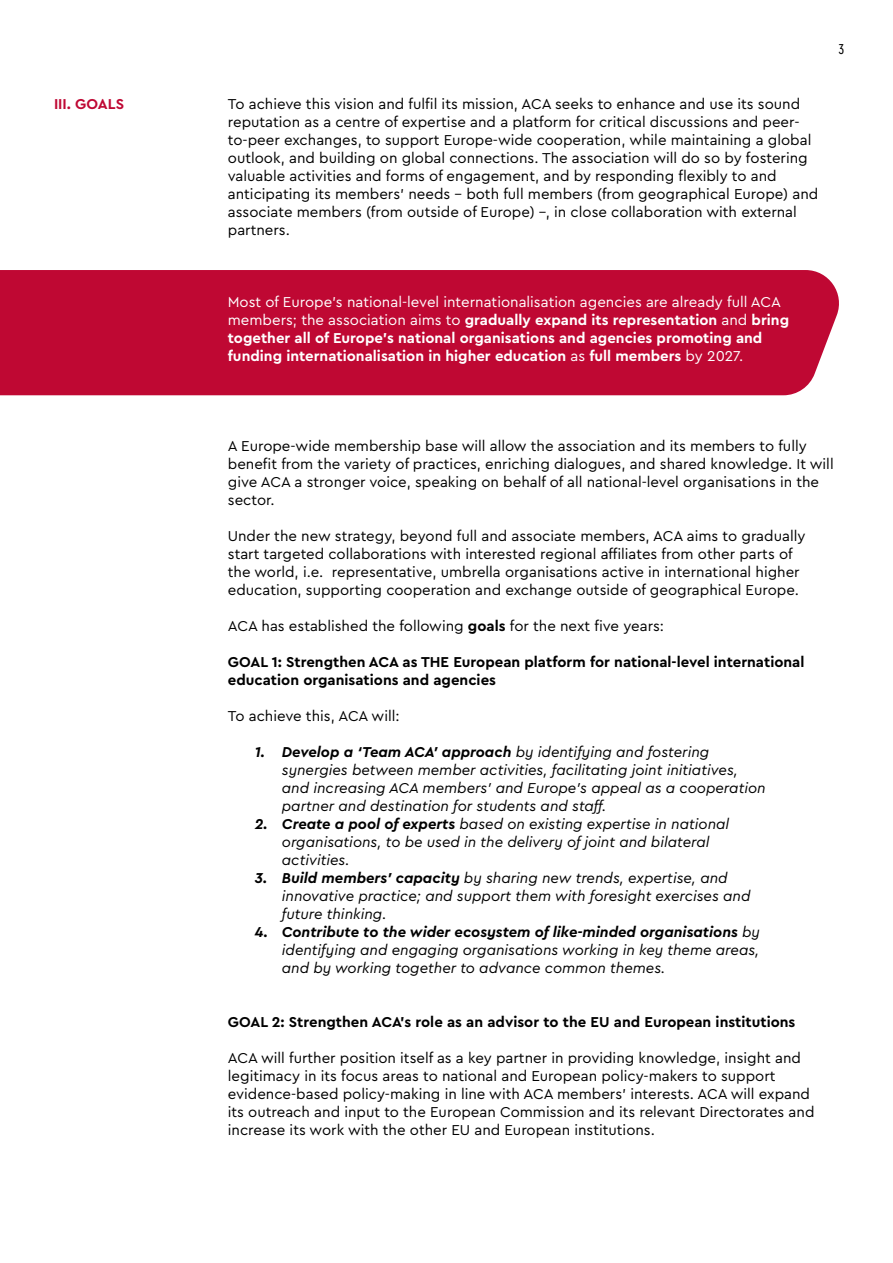
<style>
.page{position:relative;width:893px;height:1263px;background:#fff}
.page>*{position:absolute;margin:0;border:0;box-sizing:border-box;transform-origin:0 0}
.t1{font:15px/18px "Cera Pro";color:#000}
.t2{font:italic 15px/18px "Cera Pro";color:#000}
.t3{font:700 15px/18px "Cera Pro";color:#fff}
.t4{font:700 15px/18px "Cera Pro";color:#000}
.t5{font:700 15px "Cera Pro";color:#bf0834}
.t6{font:15px "Cera Condensed Pro";color:#000}
.s1{font-weight:400}
.s2{font-weight:700}
</style>
<div class="page">
<div style="left:0;top:270px;width:839px;height:125px;background:#bf0833"></div>
<p class="t5" style="left:54px;top:94px;width:72px">III. GOALS</p>
<p class="t1" style="left:228px;top:94px;width:592px">To achieve this vision and fulfil its mission, ACA seeks to enhance and use its sound reputation as a centre of expertise and a platform for critical discussions and peer&shy;to-peer exchanges, to support Europe-wide cooperation, while maintaining a global outlook, and building on global connections. The association will do so by fostering valuable activities and forms of engagement, and by responding flexibly to and anticipating its members’ needs – both full members (from geographical Europe) and associate members (from outside of Europe) –, in close collaboration with external partners.</p>
<p class="t6" style="left:839px;top:39px;width:7px">3</p>
<p class="t3" style="left:228px;top:292px;width:563px"><span class="s1">Most of Europe’s national-level internationalisation agencies are already full ACA members; the association aims to</span> gradually expand its representation <span class="s1">and</span> bring together all of Europe’s national organisations and agencies promoting and funding internationalisation in higher education <span class="s1">as</span> full members <span class="s1">by 2027.</span></p>
<p class="t1" style="left:228px;top:436px;width:607px">A Europe-wide membership base will allow the association and its members to fully benefit from the variety of practices, enriching dialogues, and shared knowledge. It will give ACA a stronger voice, speaking on behalf of all national-level organisations in the sector.</p>
<p class="t1" style="left:228px;top:526px;width:579px">Under the new strategy, beyond full and associate members, ACA aims to gradually start targeted collaborations with interested regional affiliates from other parts of the world, i.e. representative, umbrella organisations active in international higher education, supporting cooperation and exchange outside of geographical Europe.</p>
<p class="t1" style="left:228px;top:616px;width:438px">ACA has established the following <span class="s2">goals</span> for the next five years:</p>
<p class="t4" style="left:228px;top:652px;width:578px">GOAL 1: Strengthen ACA as THE European platform for national-level international education organisations and agencies</p>
<p class="t1" style="left:228px;top:706px;width:173px">To achieve this, ACA will:</p>
<p class="t2" style="left:282px;top:742px;width:485px;text-indent:-27px"><span class="s2">1. Develop a ‘Team ACA’ approach</span> by identifying and fostering synergies between member activities, facilitating joint initiatives, and increasing ACA members’ and Europe’s appeal as a cooperation partner and destination for students and staff.</p>
<p class="t2" style="left:282px;top:814px;width:449px;text-indent:-27px"><span class="s2">2. Create a pool of experts</span> based on existing expertise in national organisations, to be used in the delivery of joint and bilateral activities.</p>
<p class="t2" style="left:282px;top:868px;width:470px;text-indent:-27px"><span class="s2">3. Build members’ capacity</span> by sharing new trends, expertise, and innovative practice; and support them with foresight exercises and future thinking.</p>
<p class="t2" style="left:282px;top:922px;width:480px;text-align:justify;text-indent:-27px"><span class="s2">4. Contribute to the wider ecosystem of like-minded organisations</span> by identifying and engaging organisations working in key theme areas, and by working together to advance common themes.</p>
<p class="t4" style="left:228px;top:1012px;width:569px">GOAL 2: Strengthen ACA’s role as an advisor to the EU and European institutions</p>
<p class="t1" style="left:228px;top:1048px;width:588px">ACA will further position itself as a key partner in providing knowledge, insight and legitimacy in its focus areas to national and European policy-makers to support evidence-based policy-making in line with ACA members’ interests. ACA will expand its outreach and input to the European Commission and its relevant Directorates and increase its work with the other EU and European institutions.</p>
</div>
